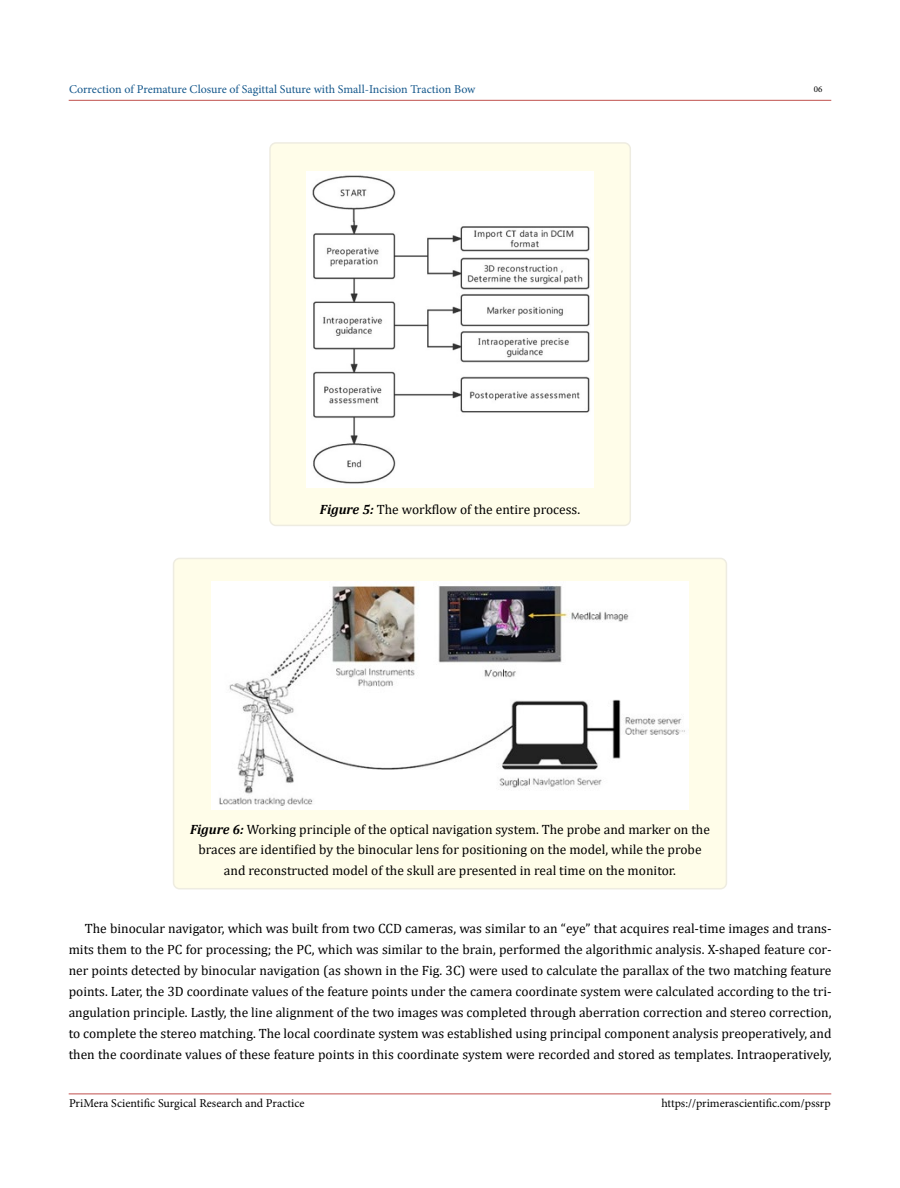
<style>
.page{position:relative;width:900px;height:1188px;background:#fff}
.page>*{position:absolute;margin:0;border:0;box-sizing:border-box;transform-origin:0 0}
.t1{font:13.5px/21px "Cambria";color:#000;text-align:center}
.t2{font:12px "Minion Pro";color:#000}
.t3{font:12px "Minion Pro";color:#15588c}
.t4{font:9px "Minion Pro";color:#000}
.s1{font-weight:700;font-style:italic}
</style>
<div class="page">
<hr style="left:69px;top:100px;width:762px;height:1px;background:#c0504d">
<hr style="left:69px;top:1094px;width:762px;height:1px;background:#c0504d">
<div style="left:270px;top:143px;width:360px;height:382px;background:#fffde9;border-radius:6px"></div>
<div style="left:269px;top:142px;width:362px;height:384px;border:2px solid #eeece1;border-radius:6px"></div>
<img style="left:306px;top:171px;width:288px;height:317px">
<div style="left:174px;top:558px;width:552px;height:331px;background:#fffde9;border-radius:6px"></div>
<div style="left:173px;top:558px;width:554px;height:331px;border:2px solid #eeece1;border-radius:6px"></div>
<img style="left:211px;top:582px;width:478px;height:227px">
<p class="t3" style="left:69px;top:81px;width:408px">Correction of Premature Closure of Sagittal Suture with Small-Incision Traction Bow</p>
<p class="t4" style="left:814px;top:83px;width:10px">06</p>
<p class="t1" style="left:320px;top:499px;width:262px"><span class="s1">Figure 5:</span> The workflow of the entire process.</p>
<p class="t1" style="left:190px;top:819px;width:521px;line-height:20.2px"><span class="s1">Figure 6:</span> Working principle of the optical navigation system. The probe and marker on the braces are identified by the binocular lens for positioning on the model, while the probe and reconstructed model of the skull are presented in real time on the monitor.</p>
<p class="t1" style="left:69px;top:918px;width:764px;text-align:justify;text-indent:16px">The binocular navigator, which was built from two CCD cameras, was similar to an “eye” that acquires real-time images and trans&shy;mits them to the PC for processing; the PC, which was similar to the brain, performed the algorithmic analysis. X-shaped feature cor&shy;ner points detected by binocular navigation (as shown in the Fig. 3C) were used to calculate the parallax of the two matching feature points. Later, the 3D coordinate values of the feature points under the camera coordinate system were calculated according to the tri&shy;angulation principle. Lastly, the line alignment of the two images was completed through aberration correction and stereo correction, to complete the stereo matching. The local coordinate system was established using principal component analysis preoperatively, and then the coordinate values of these feature points in this coordinate system were recorded and stored as templates. Intraoperatively,</p>
<p class="t2" style="left:69px;top:1095px;width:237px">PriMera Scientific Surgical Research and Practice</p>
<p class="t2" style="left:661px;top:1095px;width:171px">https://primerascientific.com/pssrp</p>
</div>
